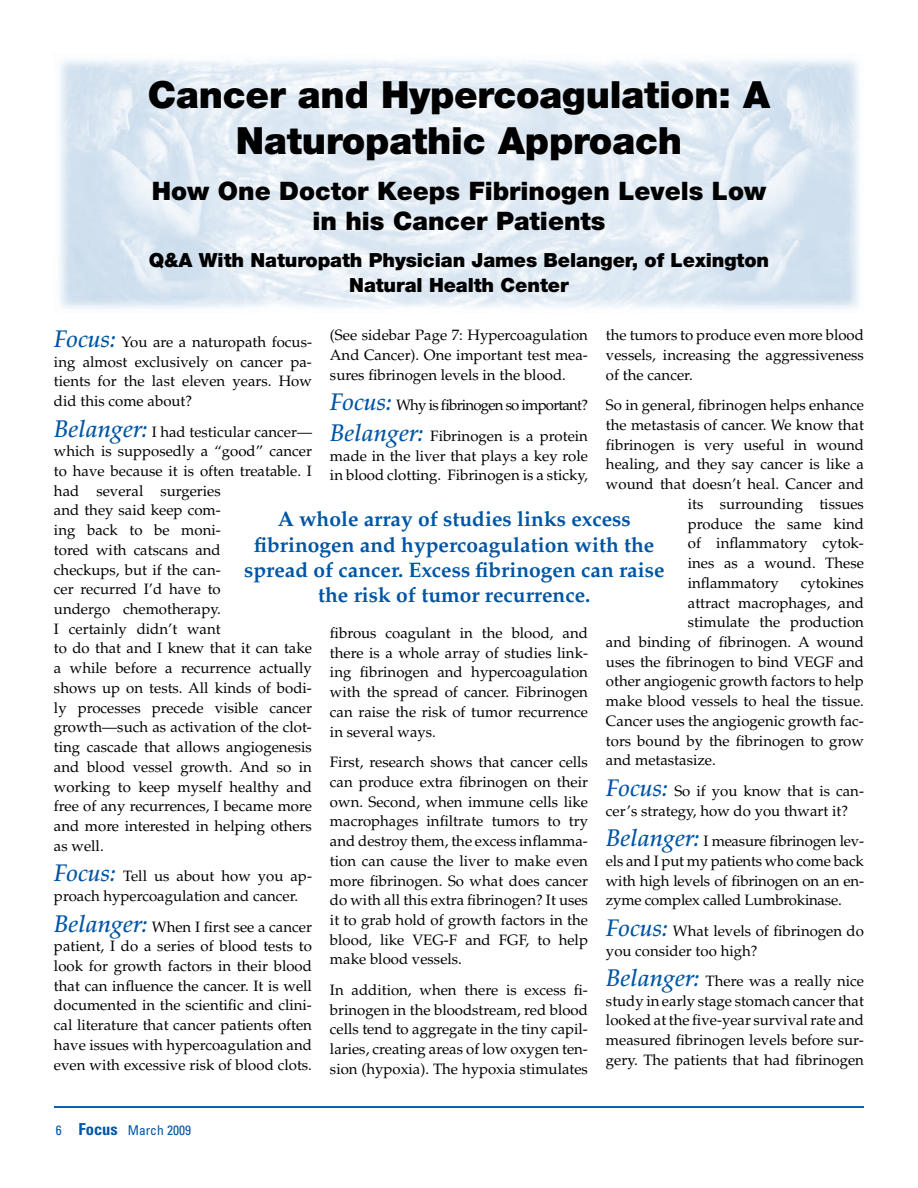
<style>
.page{position:relative;width:918px;height:1188px;background:#fff}
.page>*{position:absolute;margin:0;border:0;box-sizing:border-box;transform-origin:0 0}
.t1{font:900 37.5px/46.5px "Helvetica Neue";letter-spacing:-.005em;color:#000;text-align:center}
.t2{font:900 25.5px/30px "Helvetica Neue";color:#000;text-align:center}
.t3{font:700 21px/25.2px "Palatino LT Std";color:#0055a4;text-align:center}
.t4{font:900 19.5px/25.5px "Helvetica Neue";letter-spacing:-.005em;color:#000;text-align:center}
.t5{font:15px/19.8px "Palatino LT Std";color:#000;text-align:justify}
.t6{font:15px/30.5px "Palatino LT Std";letter-spacing:-.05em;color:#000}
.t7{font:condensed 13.5px "Univers";color:#0055a4}
.s1{font-weight:500;font-style:italic;font-size:24px;color:#0055a4}
.s2{font-weight:700;font-size:16.5px}
</style>
<div class="page">
<img style="left:59px;top:60px;width:800px;height:248px">
<hr style="left:54px;top:1106px;width:810px;height:2px;background:#0055a4">
<h1 class="t1" style="left:148px;top:71px;width:624px">Cancer and Hypercoagulation: A<br>Naturopathic Approach</h1>
<h2 class="t2" style="left:152px;top:176px;width:616px">How One Doctor Keeps Fibrinogen Levels Low in his Cancer Patients</h2>
<h3 class="t4" style="left:149px;top:247px;width:622px">Q&amp;A With Naturopath Physician James Belanger, of Lexington<br>Natural Health Center</h3>
<p class="t5" style="left:54px;top:332px;width:260px"><span class="s1">Focus:</span> You are a naturopath focus&shy;ing almost exclusively on cancer pa&shy;tients for the last eleven years. How did this come about?</p>
<p class="t5" style="left:54px;top:422px;width:260px;text-align:left"><span class="s1">Belanger:</span> I had testicular cancer— which is supposedly a “good” cancer to have because it is often treatable. I had several surgeries<br>and they said keep com-<br>ing back to be moni-<br>tored with catscans and<br>checkups, but if the can-<br>cer recurred I’d have to<br>undergo chemotherapy.<br>I certainly didn’t want<br>to do that and I knew that it can take a while before a recurrence actually shows up on tests. All kinds of bodi&shy;ly processes precede visible cancer growth—such as activation of the clot&shy;ting cascade that allows angiogenesis and blood vessel growth. And so in working to keep myself healthy and free of any recurrences, I became more and more interested in helping others as well.</p>
<p class="t5" style="left:54px;top:867px;width:260px"><span class="s1">Focus:</span> Tell us about how you ap&shy;proach hypercoagulation and cancer.</p>
<p class="t5" style="left:54px;top:917px;width:260px"><span class="s1">Belanger:</span> When I first see a cancer patient, I do a series of blood tests to look for growth factors in their blood that can influence the cancer. It is well documented in the scientific and clini&shy;cal literature that cancer patients often have issues with hypercoagulation and even with excessive risk of blood clots.</p>
<p class="t5" style="left:330px;top:326px;width:260px">(See sidebar Page 7: Hypercoagulation And Cancer). One important test mea&shy;sures fibrinogen levels in the blood.</p>
<p class="t6" style="left:330px;top:390px;width:260px"><span class="s1">Focus:</span> Why is fibrinogen so important?<br><span class="s1">Belanger:</span> Fibrinogen is a protein</p>
<p class="t5" style="left:330px;top:446px;width:259px">made in the liver that plays a key role in blood clotting. Fibrinogen is a sticky,</p>
<p class="t5" style="left:606px;top:326px;width:260px">the tumors to produce even more blood vessels, increasing the aggressiveness of the cancer.</p>
<p class="t5" style="left:606px;top:396px;width:260px">So in general, fibrinogen helps enhance</p>
<p class="t5" style="left:606px;top:415px;width:260px">the metastasis of cancer. We know that</p>
<p class="t5" style="left:606px;top:435px;width:260px">fibrinogen is very useful in wound</p>
<p class="t5" style="left:606px;top:455px;width:260px">healing, and they say cancer is like a</p>
<p class="t5" style="left:606px;top:474px;width:260px">wound that doesn’t heal. Cancer and</p>
<p class="t5" style="left:688px;top:494px;width:178px">its surrounding tissues</p>
<p class="t5" style="left:688px;top:514px;width:178px">produce the same kind</p>
<p class="t5" style="left:688px;top:534px;width:178px">of inflammatory cytok-</p>
<p class="t5" style="left:688px;top:553px;width:178px">ines as a wound. These</p>
<p class="t5" style="left:688px;top:573px;width:93px">inflammatory</p>
<p class="t5" style="left:801px;top:573px;width:65px">cytokines</p>
<p class="t5" style="left:688px;top:593px;width:178px">attract macrophages, and</p>
<p class="t5" style="left:688px;top:613px;width:178px">stimulate the production</p>
<p class="t5" style="left:606px;top:632px;width:259px">and binding of fibrinogen. A wound</p>
<p class="t5" style="left:606px;top:652px;width:260px">uses the fibrinogen to bind VEGF and</p>
<p class="t5" style="left:606px;top:672px;width:259px">other angiogenic growth factors to help</p>
<p class="t5" style="left:606px;top:691px;width:259px">make blood vessels to heal the tissue.</p>
<p class="t5" style="left:606px;top:711px;width:259px">Cancer uses the angiogenic growth fac-</p>
<p class="t5" style="left:606px;top:731px;width:260px">tors bound by the fibrinogen to grow</p>
<p class="t5" style="left:606px;top:751px;width:111px">and metastasize.</p>
<p class="t5" style="left:606px;top:781px;width:260px"><span class="s1">Focus:</span> So if you know that is can&shy;cer’s strategy, how do you thwart it?</p>
<p class="t5" style="left:606px;top:831px;width:260px"><span class="s1">Belanger:</span> I measure fibrinogen lev&shy;els and I put my patients who come back with high levels of fibrinogen on an en&shy;zyme complex called Lumbrokinase.</p>
<p class="t5" style="left:606px;top:921px;width:260px"><span class="s1">Focus:</span> What levels of fibrinogen do you consider too high?</p>
<p class="t5" style="left:606px;top:971px;width:260px"><span class="s1">Belanger:</span> There was a really nice study in early stage stomach cancer that looked at the five-year survival rate and measured fibrinogen levels before sur&shy;gery. The patients that had fibrinogen</p>
<h3 class="t3" style="left:244px;top:507px;width:422px">A whole array of studies links excess fibrinogen and hypercoagulation with the spread of cancer. Excess fibrinogen can raise the risk of tumor recurrence.</h3>
<p class="t5" style="left:330px;top:623px;width:260px">fibrous coagulant in the blood, and there is a whole array of studies link&shy;ing fibrinogen and hypercoagulation with the spread of cancer. Fibrinogen can raise the risk of tumor recurrence in several ways.</p>
<p class="t5" style="left:330px;top:752px;width:260px">First, research shows that cancer cells can produce extra fibrinogen on their own. Second, when immune cells like macrophages infiltrate tumors to try and destroy them, the excess inflamma&shy;tion can cause the liver to make even more fibrinogen. So what does cancer do with all this extra fibrinogen? It uses it to grab hold of growth factors in the blood, like VEG-F and FGF, to help make blood vessels.</p>
<p class="t5" style="left:330px;top:980px;width:259px">In addition, when there is excess fi&shy;brinogen in the bloodstream, red blood cells tend to aggregate in the tiny capil&shy;laries, creating areas of low oxygen ten&shy;sion (hypoxia). The hypoxia stimulates</p>
<p class="t7" style="left:56px;top:1122px;width:137px">6 <span class="s2">Focus</span> March 2009</p>
</div>
